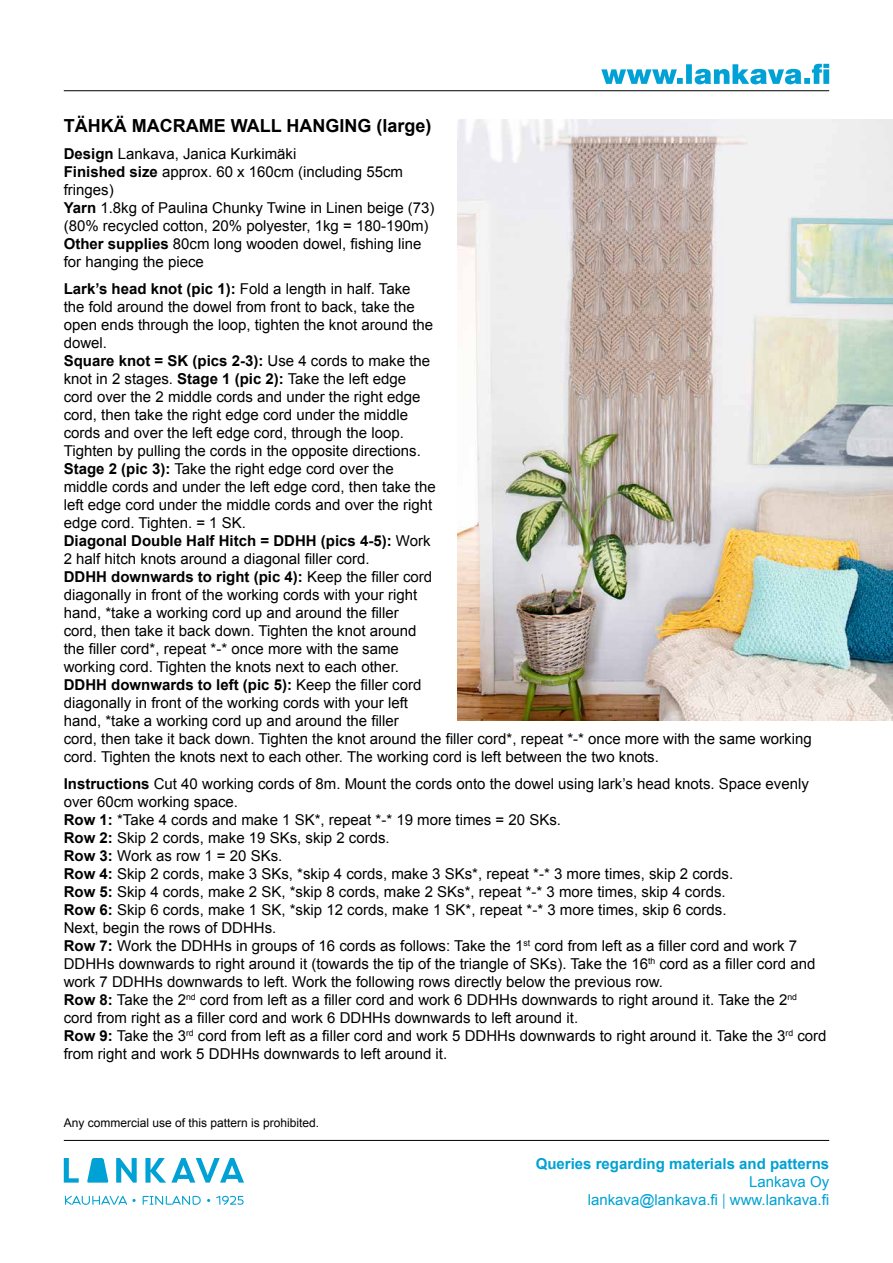
<style>
.page{position:relative;width:893px;height:1263px;background:#fff}
.page>*{position:absolute;margin:0;border:0;box-sizing:border-box;transform-origin:0 0}
.t1{font:700 18px "Arial";color:#000}
.t2{font:15px/18px "Arial";color:#000}
.t3{font:15px/18px "Arial";color:#00a1d4;text-align:right}
.t4{font:700 15px "Arial";color:#00a1d4}
.t5{font:12px "Arial";color:#000}
.s1{font-weight:700}
.s2{font-family:"Source Sans Pro"}
</style>
<div class="page">
<svg style="left:64px;top:1158px;width:15px;height:24px"></svg>
<svg style="left:87px;top:1158px;width:21px;height:24px"></svg>
<svg style="left:116px;top:1158px;width:21px;height:24px"></svg>
<svg style="left:145px;top:1158px;width:99px;height:24px"></svg>
<svg style="left:65px;top:1196px;width:71px;height:9px"></svg>
<svg style="left:143px;top:1196px;width:58px;height:9px"></svg>
<svg style="left:216px;top:1196px;width:28px;height:9px"></svg>
<hr style="left:64px;top:90px;width:765px;height:1px;background:#000">
<hr style="left:64px;top:1140px;width:765px;height:1px;background:#000">
<svg style="left:601px;top:64px;width:228px;height:20px"></svg>
<img style="left:458px;top:119px;width:435px;height:602px">
<p class="t1" style="left:64px;top:114px;width:369px">TÄHKÄ MACRAME WALL HANGING (large)</p>
<p class="t2" style="left:64px;top:145px;width:372px"><span class="s1">Design</span> Lankava, Janica Kurkimäki<br><span class="s1">Finished size</span> approx. 60 x 160cm (including 55cm fringes)<br><span class="s1">Yarn</span> 1.8kg of Paulina Chunky Twine in Linen beige (73) (80% recycled cotton, 20% polyester, 1kg = 180-190m)<br><span class="s1">Other supplies</span> 80cm long wooden dowel, fishing line for hanging the piece</p>
<p class="t2" style="left:64px;top:280px;width:749px"><span class="s1">Lark’s head knot (pic 1):</span> Fold a length in half. Take<br>the fold around the dowel from front to back, take the<br>open ends through the loop, tighten the knot around the<br>dowel.<br><span class="s1">Square knot = SK (pics 2-3):</span> Use 4 cords to make the<br>knot in 2 stages. <span class="s1">Stage 1 (pic 2):</span> Take the left edge<br>cord over the 2 middle cords and under the right edge<br>cord, then take the right edge cord under the middle<br>cords and over the left edge cord, through the loop.<br>Tighten by pulling the cords in the opposite directions.<br><span class="s1">Stage 2 (pic 3):</span> Take the right edge cord over the<br>middle cords and under the left edge cord, then take the<br>left edge cord under the middle cords and over the right<br>edge cord. Tighten. = 1 SK.<br><span class="s1">Diagonal Double Half Hitch = DDHH (pics 4-5):</span> Work<br>2 half hitch knots around a diagonal filler cord.<br><span class="s1">DDHH downwards to right (pic 4):</span> Keep the filler cord<br>diagonally in front of the working cords with your right<br>hand, *take a working cord up and around the filler<br>cord, then take it back down. Tighten the knot around<br>the filler cord*, repeat *-* once more with the same<br>working cord. Tighten the knots next to each other.<br><span class="s1">DDHH downwards to left (pic 5):</span> Keep the filler cord<br>diagonally in front of the working cords with your left<br>hand, *take a working cord up and around the filler<br>cord, then take it back down. Tighten the knot around the filler cord*, repeat *-* once more with the same working cord. Tighten the knots next to each other. The working cord is left between the two knots.</p>
<p class="t2" style="left:64px;top:775px;width:764px"><span class="s1">Instructions</span> Cut 40 working cords of 8m. Mount the cords onto the dowel using lark’s head knots. Space evenly over 60cm working space.<br><span class="s1">Row 1:</span> *Take 4 cords and make 1 SK*, repeat *-* 19 more times = 20 SKs.<br><span class="s1">Row 2:</span> Skip 2 cords, make 19 SKs, skip 2 cords.<br><span class="s1">Row 3:</span> Work as row 1 = 20 SKs.<br><span class="s1">Row 4:</span> Skip 2 cords, make 3 SKs, *skip 4 cords, make 3 SKs*, repeat *-* 3 more times, skip 2 cords.<br><span class="s1">Row 5:</span> Skip 4 cords, make 2 SK, *skip 8 cords, make 2 SKs*, repeat *-* 3 more times, skip 4 cords.<br><span class="s1">Row 6:</span> Skip 6 cords, make 1 SK, *skip 12 cords, make 1 SK*, repeat *-* 3 more times, skip 6 cords.<br>Next, begin the rows of DDHHs.<br><span class="s1">Row 7:</span> Work the DDHHs in groups of 16 cords as follows: Take the 1<sup>st</sup> cord from left as a filler cord and work 7<br>DDHHs downwards to right around it (towards the tip of the triangle of SKs). Take the 16<sup>th</sup> cord as a filler cord and work 7 DDHHs downwards to left. Work the following rows directly below the previous row.<br><span class="s1">Row 8:</span> Take the 2<sup>nd</sup> cord from left as a filler cord and work 6 DDHHs downwards to right around it. Take the 2<sup>nd </sup>cord from right as a filler cord and work 6 DDHHs downwards to left around it.<br><span class="s1">Row 9:</span> Take the 3<sup>rd</sup> cord from left as a filler cord and work 5 DDHHs downwards to right around it. Take the 3<sup>rd</sup> cord from right and work 5 DDHHs downwards to left around it.</p>
<p class="t5" style="left:64px;top:1115px;width:257px">Any commercial use of this pattern is prohibited.</p>
<p class="t4" style="left:536px;top:1153px;width:295px">Queries regarding materials and patterns</p>
<p class="t3" style="left:588px;top:1173px;width:243px">Lankava Oy<br>lankava@lankava.fi <span class="s2">|</span> www.lankava.fi</p>
</div>
